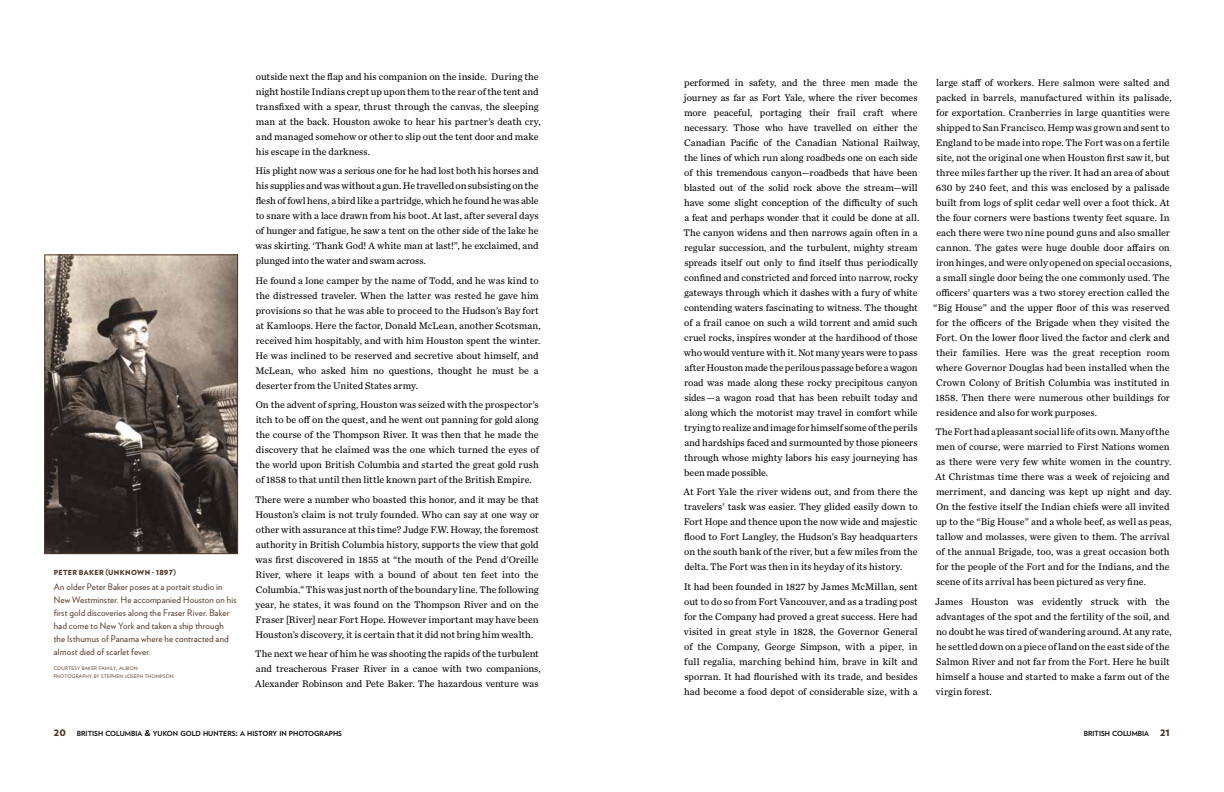
<style>
.page{position:relative;width:1224px;height:792px;background:#fff}
.page>*{position:absolute;margin:0;border:0;box-sizing:border-box;transform-origin:0 0}
.t1{font:10px/15px "Chronicle Text G2";color:#000}
.t2{font:9px/13px "Verlag";letter-spacing:.015em;color:#513626}
.t3{font:700 7px "Verlag";color:#000}
.t4{font:900 7px "Verlag";letter-spacing:.04em;color:#513626}
.t5{font:4.9px/8px "Verlag";letter-spacing:.035em;color:#513626}
.s1{font-size:7px}
.s2{font-weight:900;font-size:11px;color:#513626}
.s3{font-size:10px}
</style>
<div class="page">
<img style="left:47px;top:257px;width:189px;height:295px">
<div style="left:45px;top:255px;width:193px;height:299px;border:1px solid #513626"></div>
<p class="t4" style="left:54px;top:566px;width:124px">PETER BAKER (UNKNOWN - 1897)</p>
<p class="t2" style="left:54px;top:580px;width:184px">An older Peter Baker poses at a portait studio in New Westminster. He accompanied Houston on his first gold discoveries along the Fraser River. Baker had come to New York and taken a ship through the Isthumus of Panama where he contracted and almost died of scarlet fever.</p>
<p class="t5" style="left:54px;top:664px;width:121px">COURTESY BAKER FAMILY<span class="s1">,</span> ALBION<br>PHOTOGRAPHY BY STEPHEN JOSEPH THOMPSON</p>
<p class="t1" style="left:256px;top:69px;width:287px">outside next the flap and his companion on the inside. During the night hostile Indians crept up upon them to the rear of the tent and transfixed with a spear, thrust through the canvas, the sleeping man at the back. Houston awoke to hear his partner’s death cry, and managed somehow or other to slip out the tent door and make his escape in the darkness.</p>
<p class="t1" style="left:255px;top:163px;width:285px;text-align:justify">His plight now was a serious one for he had lost both his horses and his supplies and was without a gun. He travelled on subsisting on the flesh of fowl hens, a bird like a partridge, which he found he was able to snare with a lace drawn from his boot. At last, after several days of hunger and fatigue, he saw a tent on the other side of the lake he was skirting. ‘Thank God! A white man at last!”, he exclaimed, and plunged into the water and swam across.</p>
<p class="t1" style="left:255px;top:273px;width:287px">He found a lone camper by the name of Todd, and he was kind to the distressed traveler. When the latter was rested he gave him provisions so that he was able to proceed to the Hudson’s Bay fort at Kamloops. Here the factor, Donald McLean, another Scotsman, received him hospitably, and with him Houston spent the winter.<br>He was inclined to be reserved and secretive about himself, and McLean, who asked him no questions, thought he must be a deserter from the United States army.</p>
<p class="t1" style="left:256px;top:397px;width:285px;text-align:justify">On the advent of spring, Houston was seized with the prospector’s itch to be off on the quest, and he went out panning for gold along the course of the Thompson River. It was then that he made the discovery that he claimed was the one which turned the eyes of the world upon British Columbia and started the great gold rush of 1858 to that until then little known part of the British Empire.</p>
<p class="t1" style="left:255px;top:492px;width:285px;text-align:justify">There were a number who boasted this honor, and it may be that Houston’s claim is not truly founded. Who can say at one way or other with assurance at this time? Judge F.W. Howay, the foremost authority in British Columbia history, supports the view that gold was first discovered in 1855 at “the mouth of the Pend d’Oreille River, where it leaps with a bound of about ten feet into the Columbia.” This was just north of the boundary line. The following year, he states, it was found on the Thompson River and on the Fraser [River] near Fort Hope. However important may have been Houston’s discovery, it is certain that it did not bring him wealth.</p>
<p class="t1" style="left:255px;top:646px;width:287px">The next we hear of him he was shooting the rapids of the turbulent and treacherous Fraser River in a canoe with two companions,<br>Alexander Robinson and Pete Baker. The hazardous venture was</p>
<p class="t1" style="left:684px;top:74px;width:238px">performed in safety, and the three men made the journey as far as Fort Yale, where the river becomes more peaceful, portaging their frail craft where necessary. Those who have travelled on either the Canadian Pacific of the Canadian National Railway, the lines of which run along roadbeds one on each side of this tremendous canyon—roadbeds that have been blasted out of the solid rock above the stream—will have some slight conception of the difficulty of such a feat and perhaps wonder that it could be done at all.<br>The canyon widens and then narrows again often in a regular succession, and the turbulent, mighty stream spreads itself out only to find itself thus periodically confined and constricted and forced into narrow, rocky gateways through which it dashes with a fury of white contending waters fascinating to witness. The thought of a frail canoe on such a wild torrent and amid such cruel rocks, inspires wonder at the hardihood of those who would venture with it. Not many years were to pass after Houston made the perilous passage before a wagon road was made along these rocky precipitous canyon sides — a wagon road that has been rebuilt today and along which the motorist may travel in comfort while trying to realize and image for himself some of the perils and hardships faced and surmounted by those pioneers through whose mighty labors his easy journeying has been made possible.</p>
<p class="t1" style="left:684px;top:484px;width:236px;text-align:justify">At Fort Yale the river widens out, and from there the travelers’ task was easier. They glided easily down to Fort Hope and thence upon the now wide and majestic flood to Fort Langley, the Hudson’s Bay headquarters on the south bank of the river, but a few miles from the delta. The Fort was then in its heyday of its history.</p>
<p class="t1" style="left:684px;top:578px;width:236px;text-align:justify">It had been founded in 1827 by James McMillan, sent out to do so from Fort Vancouver, and as a trading post for the Company had proved a great success. Here had visited in great style in 1828, the Governor General of the Company, George Simpson, with a piper, in full regalia, marching behind him, brave in kilt and sporran. It had flourished with its trade, and besides had become a food depot of considerable size, with a</p>
<p class="t1" style="left:936px;top:74px;width:235px">large staff of workers. Here salmon were salted and</p>
<p class="t1" style="left:936px;top:89px;width:237px">packed in barrels, manufactured within its palisade,</p>
<p class="t1" style="left:936px;top:104px;width:235px">for exportation. Cranberries in large quantities were</p>
<p class="t1" style="left:936px;top:119px;width:235px">shipped to San Francisco. Hemp was grown and sent to</p>
<p class="t1" style="left:936px;top:134px;width:235px">England to be made into rope. The Fort was on a fertile</p>
<p class="t1" style="left:936px;top:149px;width:235px">site, not the original one when Houston first saw it, but</p>
<p class="t1" style="left:936px;top:164px;width:235px">three miles farther up the river. It had an area of about</p>
<p class="t1" style="left:936px;top:179px;width:235px">630 by 240 feet, and this was enclosed by a palisade</p>
<p class="t1" style="left:936px;top:194px;width:235px">built from logs of split cedar well over a foot thick. At</p>
<p class="t1" style="left:936px;top:209px;width:235px">the four corners were bastions twenty feet square. In</p>
<p class="t1" style="left:936px;top:224px;width:235px">each there were two nine pound guns and also smaller</p>
<p class="t1" style="left:936px;top:239px;width:235px">cannon. The gates were huge double door affairs on</p>
<p class="t1" style="left:936px;top:254px;width:237px">iron hinges, and were only opened on special occasions,</p>
<p class="t1" style="left:936px;top:269px;width:235px">a small single door being the one commonly used. The</p>
<p class="t1" style="left:936px;top:284px;width:235px">officers’ quarters was a two storey erection called the</p>
<p class="t1" style="left:933px;top:299px;width:238px">“Big House” and the upper floor of this was reserved</p>
<p class="t1" style="left:936px;top:314px;width:235px">for the officers of the Brigade when they visited the</p>
<p class="t1" style="left:936px;top:329px;width:235px">Fort. On the lower floor lived the factor and clerk and</p>
<p class="t1" style="left:936px;top:344px;width:235px">their families. Here was the great reception room</p>
<p class="t1" style="left:936px;top:359px;width:235px">where Governor Douglas had been installed when the</p>
<p class="t1" style="left:936px;top:374px;width:235px">Crown Colony of British Columbia was instituted in</p>
<p class="t1" style="left:936px;top:389px;width:236px">1858. Then there were numerous other buildings for</p>
<p class="t1" style="left:936px;top:404px;width:162px">residence and also for work purposes.</p>
<p class="t1" style="left:936px;top:424px;width:238px">The Fort had a pleasant social life of its own. Many of the men of course, were married to First Nations women as there were very few white women in the country.<br>At Christmas time there was a week of rejoicing and merriment, and dancing was kept up night and day.<br>On the festive itself the Indian chiefs were all invited up to the “Big House” and a whole beef, as well as peas, tallow and molasses, were given to them. The arrival of the annual Brigade, too, was a great occasion both for the people of the Fort and for the Indians, and the scene of its arrival has been pictured as very fine.</p>
<p class="t1" style="left:935px;top:593px;width:238px">James Houston was evidently struck with the advantages of the spot and the fertility of the soil, and no doubt he was tired of wandering around. At any rate, he settled down on a piece of land on the east side of the Salmon River and not far from the Fort. Here he built himself a house and started to make a farm out of the virgin forest.</p>
<p class="t3" style="left:54px;top:728px;width:290px"><span class="s2">20</span> BRITISH COLUMBIA <span class="s3">&amp;</span> YUKON GOLD HUNTERS<span class="s3">:</span> A HISTORY IN PHOTOGRAPHS</p>
<p class="t3" style="left:1084px;top:728px;width:88px">BRITISH COLUMBIA <span class="s2">21</span></p>
</div>
